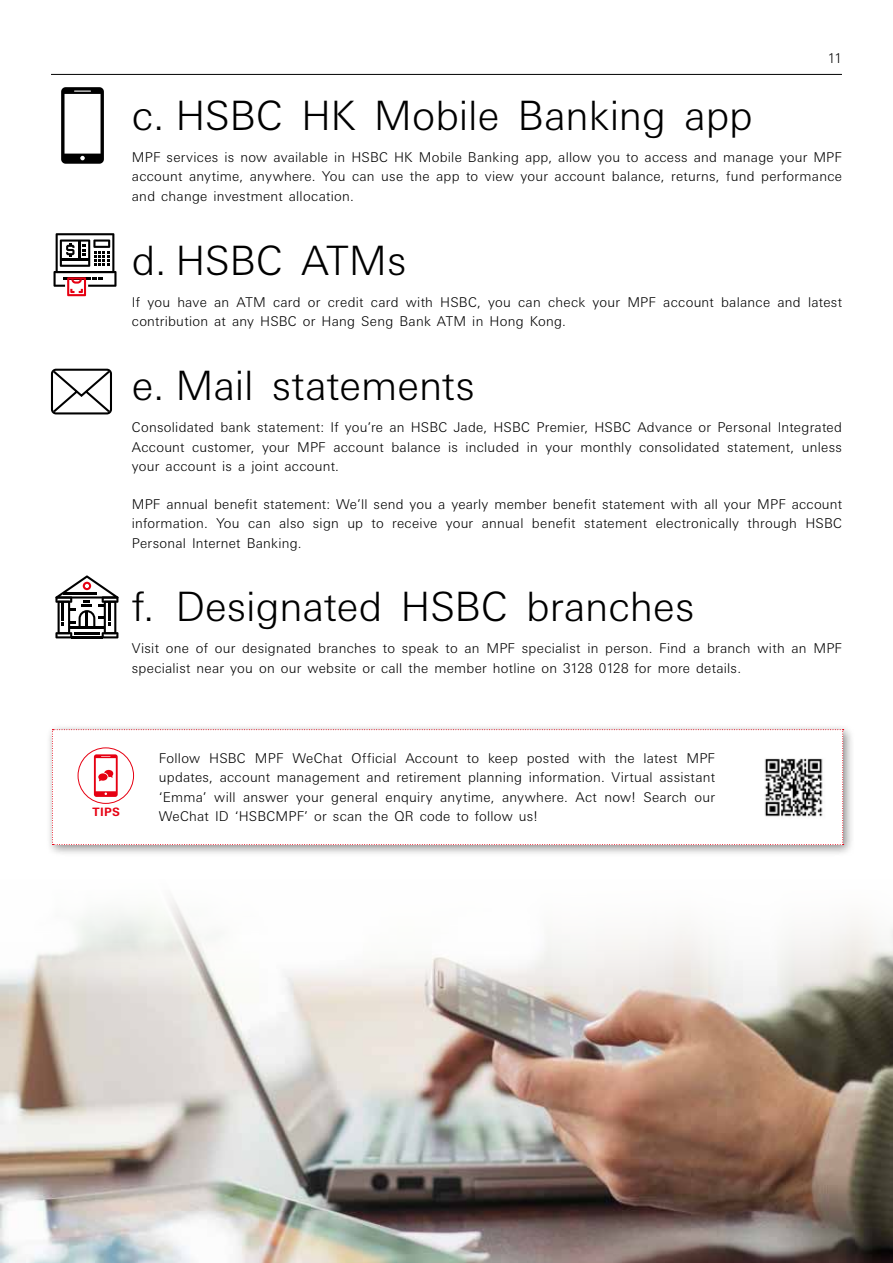
<style>
.page{position:relative;width:893px;height:1263px;background:#fff}
.page>*{position:absolute;margin:0;border:0;box-sizing:border-box;transform-origin:0 0}
.t1{font:300 40.5px "Univers Nextfor HSBC";color:#000}
.t2{font:300 13.5px/19.5px "Univers Nextfor HSBC";letter-spacing:.02em;color:#000;text-align:justify}
.t3{font:700 11.55px "Univers Nextfor HSBC";color:#e60012}
</style>
<div class="page">
<svg style="left:54px;top:233px;width:63px;height:63px"></svg>
<svg style="left:55px;top:575px;width:64px;height:63px"></svg>
<svg style="left:50px;top:368px;width:62px;height:47px"></svg>
<div style="left:46px;top:723px;width:809px;height:134px;background:#000;opacity:.45"></div>
<svg style="left:52px;top:729px;width:792px;height:116px"></svg>
<img style="left:755px;top:749px;width:77px;height:76px">
<img style="left:0;top:898px;width:893px;height:365px">
<svg style="left:61px;top:87px;width:43px;height:77px"></svg>
<hr style="left:51px;top:74px;width:791px;height:1px;background:#000">
<p class="t2" style="left:828px;top:48px;width:15px">11</p>
<h1 class="t1" style="left:132px;top:87px;width:622px">c. HSBC HK Mobile Banking app</h1>
<p class="t2" style="left:132px;top:147px;width:712px">MPF services is now available in HSBC HK Mobile Banking app, allow you to access and manage your MPF account anytime, anywhere. You can use the app to view your account balance, returns, fund performance and change investment allocation.</p>
<h1 class="t1" style="left:132px;top:231px;width:276px">d. HSBC ATMs</h1>
<p class="t2" style="left:132px;top:291px;width:712px">If you have an ATM card or credit card with HSBC, you can check your MPF account balance and latest contribution at any HSBC or Hang Seng Bank ATM in Hong Kong.</p>
<h1 class="t1" style="left:132px;top:357px;width:344px">e. Mail statements</h1>
<p class="t2" style="left:132px;top:417px;width:712px">Consolidated bank statement: If you’re an HSBC Jade, HSBC Premier, HSBC Advance or Personal Integrated Account customer, your MPF account balance is included in your monthly consolidated statement, unless your account is a joint account.</p>
<p class="t2" style="left:132px;top:493px;width:712px">MPF annual benefit statement: We’ll send you a yearly member benefit statement with all your MPF account information. You can also sign up to receive your annual benefit statement electronically through HSBC Personal Internet Banking.</p>
<h1 class="t1" style="left:132px;top:578px;width:564px">f. Designated HSBC branches</h1>
<p class="t2" style="left:132px;top:638px;width:712px">Visit one of our designated branches to speak to an MPF specialist in person. Find a branch with an MPF specialist near you on our website or call the member hotline on 3128 0128 for more details.</p>
<p class="t3" style="left:93px;top:804px;width:29px">TIPS</p>
<p class="t2" style="left:159px;top:747px;width:558px">Follow HSBC MPF WeChat Official Account to keep posted with the latest MPF updates, account management and retirement planning information. Virtual assistant ‘Emma’ will answer your general enquiry anytime, anywhere. Act now! Search our WeChat ID ‘HSBCMPF’ or scan the QR code to follow us!</p>
</div>
